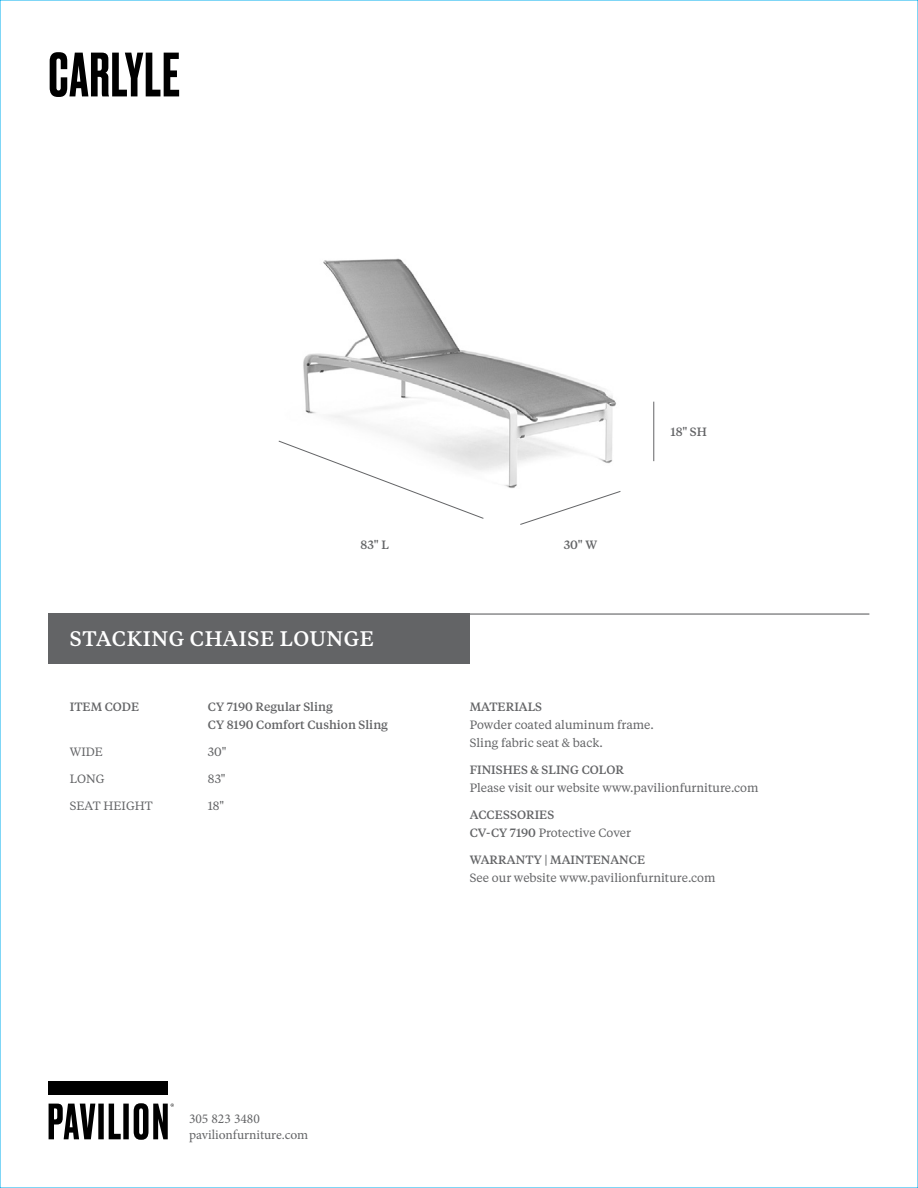
<style>
.page{position:relative;width:918px;height:1188px;background:#fff}
.page>*{position:absolute;margin:0;border:0;box-sizing:border-box;transform-origin:0 0}
.t1{font:500 58.95px "Druk";letter-spacing:.025em;color:#000}
.t2{font:500 21px "Tiempos Text";letter-spacing:.025em;color:#fff}
.t3{font:13.5px/16.2px "Minion Pro";color:#636466}
.t4{font:12px/18px "Tiempos Text";color:#636466}
.t5{font:500 12px/18px "Tiempos Text";color:#636466}
.s1{font-weight:400}
</style>
<div class="page">
<img style="left:303px;top:258px;width:313px;height:230px">
<div style="left:49px;top:613px;width:421px;height:51px;background:#636466"></div>
<div style="left:49px;top:1082px;width:119px;height:13px;background:#000"></div>
<svg style="left:49px;top:1103px;width:125px;height:37px"></svg>
<hr style="left:49px;top:613px;width:820px;height:2px;background:#636466">
<hr style="left:653px;top:402px;width:1px;height:59px;background:#636466">
<svg style="left:278px;top:440px;width:206px;height:79px"></svg>
<svg style="left:520px;top:491px;width:101px;height:34px"></svg>
<h1 class="t1" style="left:49px;top:34px;width:133px">CARLYLE</h1>
<p class="t5" style="left:361px;top:535px;width:30px">83" L</p>
<p class="t5" style="left:564px;top:535px;width:35px">30" W</p>
<h2 class="t2" style="left:70px;top:624px;width:306px">STACKING CHAISE LOUNGE</h2>
<p class="t5" style="left:671px;top:422px;width:38px">18" SH</p>
<p class="t5" style="left:70px;top:697px;width:71px">ITEM CODE</p>
<p class="t5" style="left:208px;top:697px;width:182px">CY 7190 Regular Sling<br>CY 8190 Comfort Cushion Sling</p>
<p class="t4" style="left:70px;top:742px;width:35px">WIDE</p>
<p class="t4" style="left:208px;top:742px;width:20px">30"</p>
<p class="t4" style="left:70px;top:769px;width:36px">LONG</p>
<p class="t4" style="left:208px;top:769px;width:19px">83"</p>
<p class="t4" style="left:70px;top:796px;width:84px">SEAT HEIGHT</p>
<p class="t4" style="left:208px;top:796px;width:18px">18"</p>
<p class="t5" style="left:470px;top:697px;width:74px">MATERIALS</p>
<p class="t4" style="left:470px;top:715px;width:186px">Powder coated aluminum frame.<br>Sling fabric seat &amp; back.</p>
<p class="t5" style="left:470px;top:760px;width:156px">FINISHES &amp; SLING COLOR</p>
<p class="t4" style="left:470px;top:778px;width:290px">Please visit our website www.pavilionfurniture.com</p>
<p class="t5" style="left:470px;top:805px;width:163px">ACCESSORIES<br>CV-CY 7190 <span class="s1">Protective Cover</span></p>
<p class="t5" style="left:470px;top:850px;width:177px">WARRANTY | MAINTENANCE</p>
<p class="t4" style="left:470px;top:868px;width:247px">See our website www.pavilionfurniture.com</p>
<p class="t3" style="left:189px;top:1111px;width:121px">305 823 3480 pavilionfurniture.com</p>
</div>
